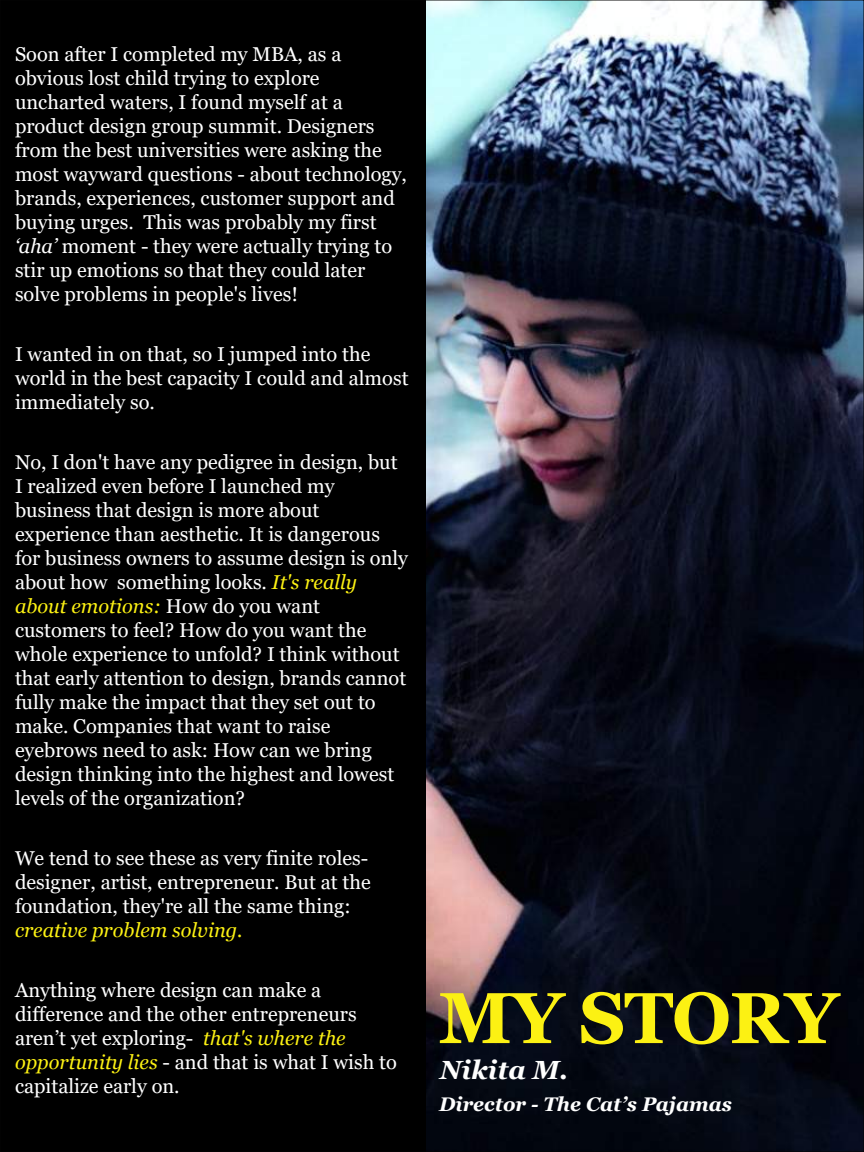
<style>
.page{position:relative;width:864px;height:1152px;background:#fff}
.page>*{position:absolute;margin:0;border:0;box-sizing:border-box;transform-origin:0 0}
.t1{font:700 72px "Georgia";letter-spacing:-.02em;color:#fcf113}
.t2{font:italic 700 26.2px "Georgia";color:#fff}
.t3{font:20px/24px "Georgia";color:#fff}
.t4{font:italic 20px "Georgia";color:#fcf113}
.t5{font:italic 700 19.6px "Georgia";color:#fff}
.s1{font-style:italic}
.s2{font-style:italic;color:#fcf113}
</style>
<div class="page">
<img style="left:426px;top:2px;width:436px;height:1148px">
<div style="left:0;top:0;width:426px;height:1152px;background:#000"></div>
<p class="t3" style="left:15px;top:42px;width:393px">Soon after I completed my MBA, as a obvious lost child trying to explore uncharted waters, I found myself at a product design group summit. Designers from the best universities were asking the most wayward questions - about technology, brands, experiences, customer support and buying urges. This was probably my first <span class="s1">‘aha’</span> moment - they were actually trying to stir up emotions so that they could later solve problems in people's lives!</p>
<p class="t3" style="left:15px;top:342px;width:395px">I wanted in on that, so I jumped into the world in the best capacity I could and almost immediately so.</p>
<p class="t3" style="left:15px;top:450px;width:395px">No, I don't have any pedigree in design, but I realized even before I launched my business that design is more about experience than aesthetic. It is dangerous for business owners to assume design is only about how something looks. <span class="s2">It's really about emotions:</span> How do you want customers to feel? How do you want the whole experience to unfold? I think without that early attention to design, brands cannot fully make the impact that they set out to make. Companies that want to raise eyebrows need to ask: How can we bring design thinking into the highest and lowest levels of the organization?</p>
<p class="t3" style="left:15px;top:846px;width:357px">We tend to see these as very finite roles&shy;designer, artist, entrepreneur. But at the foundation, they're all the same thing:</p>
<p class="t4" style="left:15px;top:917px;width:229px">creative problem solving.</p>
<p class="t3" style="left:15px;top:978px;width:383px">Anything where design can make a difference and the other entrepreneurs aren’t yet exploring- <span class="s2">that's where the opportunity lies</span> - and that is what I wish to capitalize early on.</p>
<h1 class="t1" style="left:439px;top:972px;width:401px">MY STORY</h1>
<h2 class="t2" style="left:440px;top:1053px;width:130px">Nikita M.</h2>
<p class="t5" style="left:439px;top:1091px;width:294px">Director - The Cat’s Pajamas</p>
</div>
